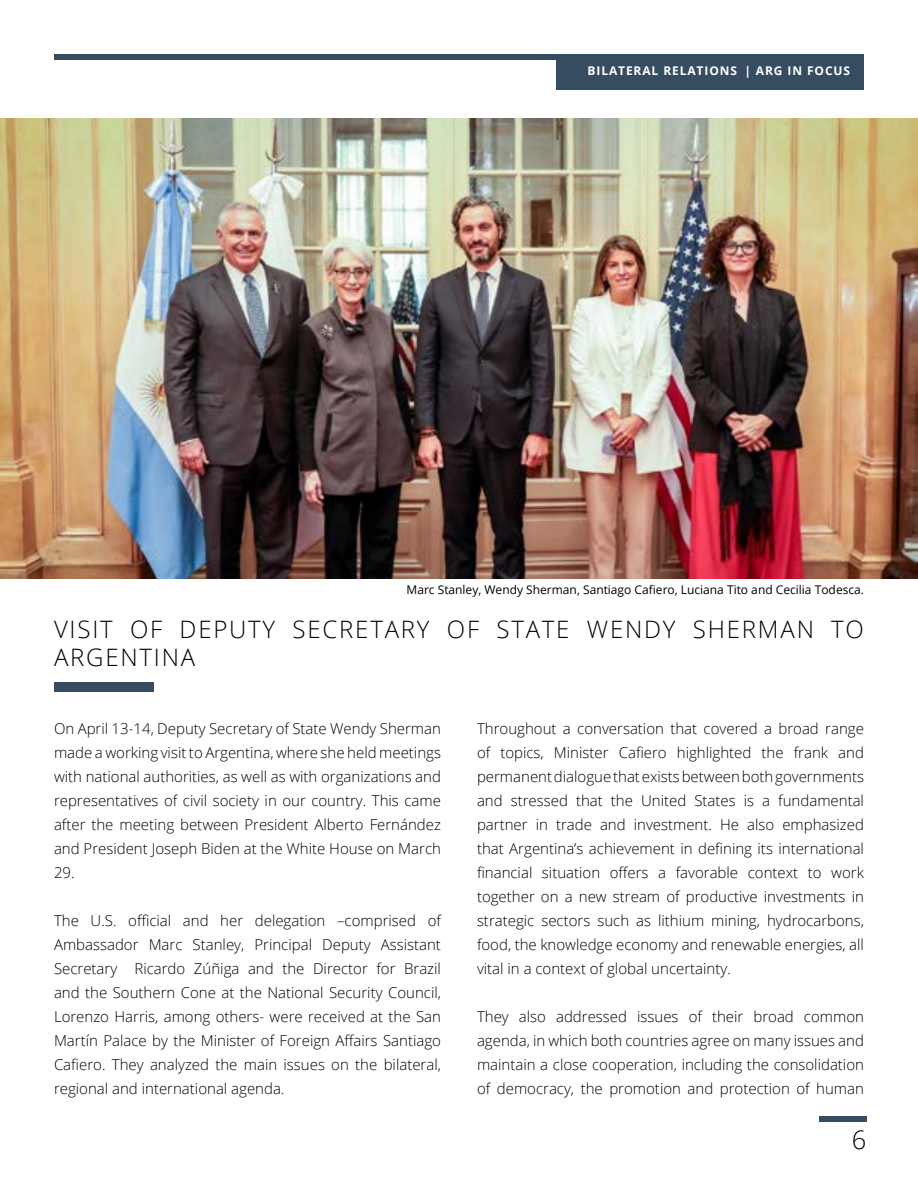
<style>
.page{position:relative;width:918px;height:1188px;background:#fff}
.page>*{position:absolute;margin:0;border:0;box-sizing:border-box;transform-origin:0 0}
.t1{font:300 25.5px "Open Sans";color:#000}
.t2{font:300 24px/28.8px "Open Sans";letter-spacing:.075em;color:#000}
.t3{font:300 15px/24px "Open Sans";color:#000;text-align:justify}
.t4{font:12px "Open Sans";color:#000}
.t5{font:700 12px "Open Sans";letter-spacing:.075em;color:#fff}
</style>
<div class="page">
<div style="left:54px;top:54px;width:810px;height:5px;background:#364d61"></div>
<div style="left:556px;top:54px;width:308px;height:36px;background:#364d61"></div>
<div style="left:819px;top:1116px;width:47px;height:5px;background:#364d61"></div>
<img style="left:0;top:118px;width:918px;height:461px">
<div style="left:54px;top:683px;width:100px;height:9px;background:#364d61"></div>
<p class="t5" style="left:587px;top:62px;width:126px">BI LATERAL RELATIONS</p>
<p class="t5" style="left:744px;top:62px;width:107px">| ARG IN FOCUS</p>
<p class="t4" style="left:407px;top:582px;width:459px">Marc Stanley, Wendy Sherman, Santiago Cafiero, Luciana Tito and Cecilia Todesca.</p>
<h2 class="t2" style="left:54px;top:614px;width:812px">VISIT OF DEPUTY SECRETARY OF STATE WENDY SHERMAN TO<br>ARGENTINA</h2>
<p class="t3" style="left:54px;top:716px;width:389px">On April 13-14, Deputy Secretary of State Wendy Sherman made a working visit to Argentina, where she held meetings with national authorities, as well as with organizations and representatives of civil society in our country. This came after the meeting between President Alberto Fernández and President Joseph Biden at the White House on March 29.</p>
<p class="t3" style="left:54px;top:908px;width:389px">The U.S. official and her delegation –comprised of Ambassador Marc Stanley, Principal Deputy Assistant Secretary Ricardo Zúñiga and the Director for Brazil and the Southern Cone at the National Security Council, Lorenzo Harris, among others- were received at the San Martín Palace by the Minister of Foreign Affairs Santiago Cafiero. They analyzed the main issues on the bilateral, regional and international agenda.</p>
<p class="t3" style="left:477px;top:716px;width:389px">Throughout a conversation that covered a broad range of topics, Minister Cafiero highlighted the frank and permanent dialogue that exists between both governments and stressed that the United States is a fundamental partner in trade and investment. He also emphasized that Argentina’s achievement in defining its international financial situation offers a favorable context to work together on a new stream of productive investments in strategic sectors such as lithium mining, hydrocarbons, food, the knowledge economy and renewable energies, all vital in a context of global uncertainty.</p>
<p class="t3" style="left:477px;top:1004px;width:389px">They also addressed issues of their broad common agenda, in which both countries agree on many issues and maintain a close cooperation, including the consolidation of democracy, the promotion and protection of human</p>
<h1 class="t1" style="left:852px;top:1122px;width:16px">6</h1>
</div>
